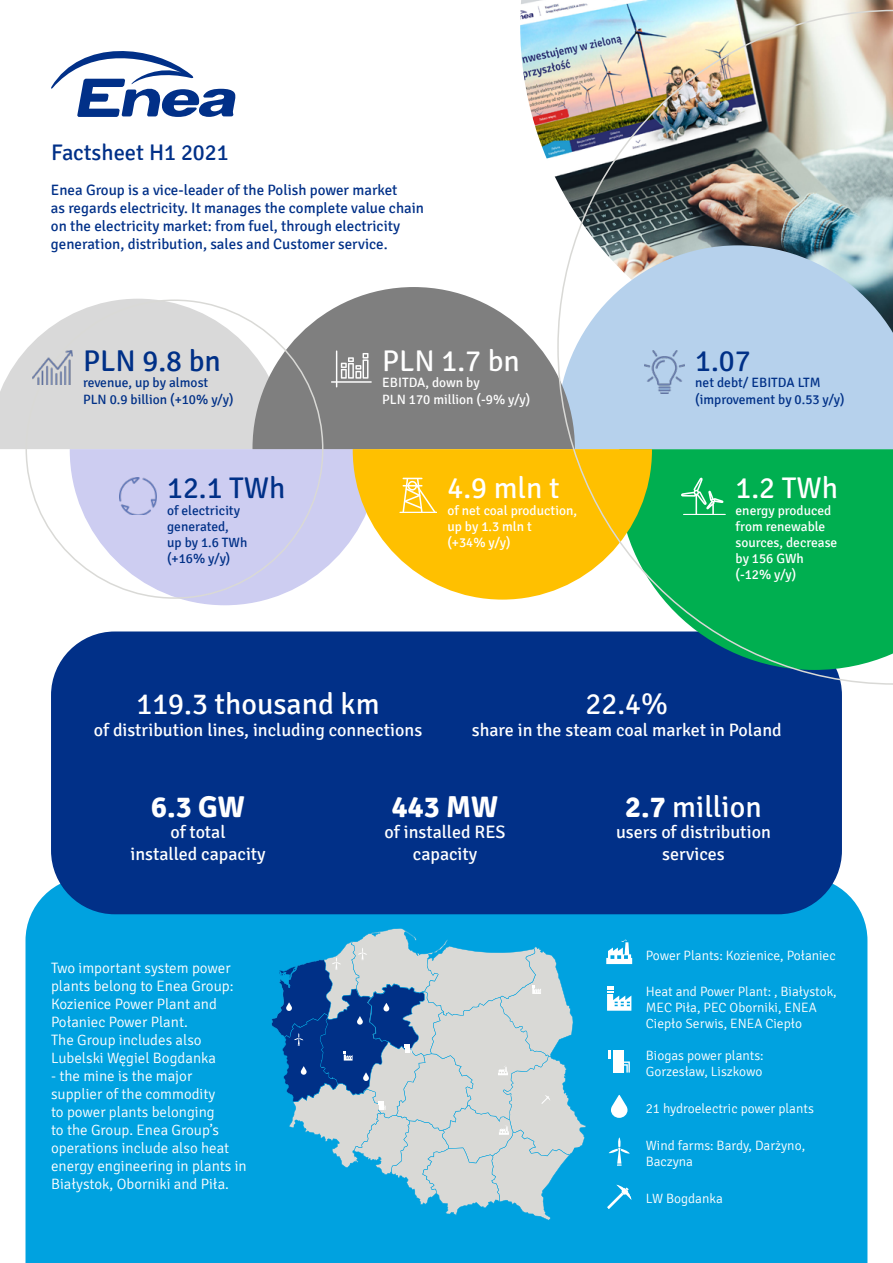
<style>
.page{position:relative;width:893px;height:1263px;background:#fff}
.page>*{position:absolute;margin:0;border:0;box-sizing:border-box;transform-origin:0 0}
.t1{font:30px "Signika Negative";color:#fff}
.t2{font:30px "Signika";color:#fff}
.t3{font:30px "Signika Negative";color:#003087}
.t4{font:700 30px "Signika";color:#fff}
.t5{font:30px "Signika";color:#003087}
.t6{font:22.5px "Signika";color:#013088}
.t7{font:18px/21.6px "Signika";color:#fff;text-align:center}
.t8{font:300 15px/18px "Signika";color:#fff}
.t9{font:15px/18px "Signika";color:#013088}
.t10{font:300 13.5px/16.2px "Signika";color:#fff}
.t11{font:13.5px/16.2px "Signika";color:#fff}
.t12{font:13.5px/16.2px "Signika";color:#003087}
.s1{font-weight:700}
</style>
<div class="page">
<img style="left:520px;top:0;width:373px;height:181px">
<div style="left:26px;top:877px;width:841px;height:386px;background:#00a2e0"></div>
<svg style="left:51px;top:51px;width:185px;height:66px"></svg>
<svg style="left:271px;top:928px;width:315px;height:292px;background:#78b2cf"></svg>
<div style="left:51px;top:631px;width:791px;height:283px;background:#013088;border-radius:64px"></div>
<svg style="left:0;top:299px;width:252px;height:150px;background:#dedede"></svg>
<svg style="left:70px;top:449px;width:283px;height:156px;fill:#cdcdf1"></svg>
<svg style="left:252px;top:287px;width:305px;height:162px;fill:#7f7f7f"></svg>
<svg style="left:353px;top:449px;width:204px;height:151px;fill:#ffc000"></svg>
<svg style="left:331px;top:350px;width:41px;height:37px;background:#9f9f9f"></svg>
<hr style="left:399px;top:512px;width:38px;height:1px;background:#fff">
<svg style="left:402px;top:478px;width:34px;height:34px"></svg>
<img style="left:557px;top:10px;width:336px;height:675px">
<img style="left:119px;top:478px;width:38px;height:37px">
<img style="left:32px;top:350px;width:41px;height:35px">
<img style="left:644px;top:350px;width:41px;height:43px">
<svg style="left:606px;top:940px;width:26px;height:24px"></svg>
<svg style="left:609px;top:1137px;width:21px;height:29px"></svg>
<svg style="left:607px;top:1185px;width:24px;height:24px"></svg>
<svg style="left:607px;top:986px;width:24px;height:25px"></svg>
<svg style="left:611px;top:1095px;width:16px;height:23px"></svg>
<div style="left:613px;top:1050px;width:11px;height:22px;background:#fff"></div>
<svg style="left:609px;top:1050px;width:2px;height:9px"></svg>
<svg style="left:624px;top:1061px;width:6px;height:11px"></svg>
<h2 class="t6" style="left:51px;top:140px;width:179px">Factsheet H1 2021</h2>
<p class="t9" style="left:51px;top:181px;width:375px">Enea Group is a vice-leader of the Polish power market<br>as regards electricity. It manages the complete value chain on the electricity market: from fuel, through electricity generation, distribution, sales and Customer service.</p>
<h1 class="t5" style="left:83px;top:344px;width:139px">PLN 9.8 bn</h1>
<p class="t12" style="left:83px;top:375px;width:152px">revenue, up by almost<br>PLN 0.9 billion (+10% y/y)</p>
<h1 class="t3" style="left:167px;top:471px;width:120px">12.1 TWh</h1>
<p class="t12" style="left:167px;top:502px;width:82px">of electricity generated,<br>up by 1.6 TWh (+16% y/y)</p>
<h1 class="t1" style="left:382px;top:344px;width:139px">PLN 1.7 bn</h1>
<p class="t11" style="left:382px;top:375px;width:150px">EBITDA, down by<br>PLN 170 million (-9% y/y)</p>
<h1 class="t1" style="left:447px;top:471px;width:114px">4.9 mln t</h1>
<p class="t11" style="left:447px;top:502px;width:131px">of net coal production, up by 1.3 mln t<br>(+34% y/y)</p>
<h1 class="t3" style="left:695px;top:344px;width:57px">1.07</h1>
<p class="t12" style="left:695px;top:375px;width:151px">net debt/ EBITDA LTM (improvement by 0.53 y/y)</p>
<h1 class="t1" style="left:735px;top:471px;width:104px">1.2 TWh</h1>
<p class="t11" style="left:735px;top:502px;width:103px">energy produced from renewable sources, decrease by 156 GWh (-12% y/y)</p>
<h1 class="t2" style="left:136px;top:687px;width:245px">119.3 thousand km</h1>
<p class="t7" style="left:94px;top:719px;width:330px">of distribution lines, including connections</p>
<h1 class="t1" style="left:586px;top:687px;width:84px">22.4%</h1>
<p class="t7" style="left:472px;top:719px;width:311px">share in the steam coal market in Poland</p>
<h1 class="t4" style="left:151px;top:788px;width:95px">6.3 GW</h1>
<p class="t7" style="left:131px;top:822px;width:136px">of total<br>installed capacity</p>
<p class="t8" style="left:51px;top:959px;width:184px">Two important system power plants belong to Enea Group:<br>Kozienice Power Plant and<br>Połaniec Power Plant.<br>The Group includes also<br>Lubelski Węgiel Bogdanka</p>
<p class="t8" style="left:51px;top:1067px;width:197px">- the mine is the major supplier of the commodity<br>to power plants belonging<br>to the Group. Enea Group’s operations include also heat energy engineering in plants in<br>Białystok, Oborniki and Piła.</p>
<h1 class="t4" style="left:392px;top:788px;width:108px">443 MW</h1>
<p class="t7" style="left:385px;top:822px;width:122px">of installed RES capacity</p>
<h1 class="t2" style="left:625px;top:789px;width:138px"><span class="s1">2.7</span> million</h1>
<p class="t7" style="left:616px;top:822px;width:156px">users of distribution services</p>
<p class="t10" style="left:646px;top:948px;width:191px">Power Plants: Kozienice, Połaniec</p>
<p class="t10" style="left:646px;top:983px;width:192px">Heat and Power Plant: , Białystok,<br>MEC Piła, PEC Oborniki, ENEA<br>Ciepło Serwis, ENEA Ciepło</p>
<p class="t10" style="left:646px;top:1047px;width:119px">Biogas power plants:<br>Gorzesław, Liszkowo</p>
<p class="t10" style="left:646px;top:1100px;width:170px">21 hydroelectric power plants</p>
<p class="t10" style="left:646px;top:1137px;width:161px">Wind farms: Bardy, Darżyno,<br>Baczyna</p>
<p class="t10" style="left:646px;top:1190px;width:79px">LW Bogdanka</p>
</div>
